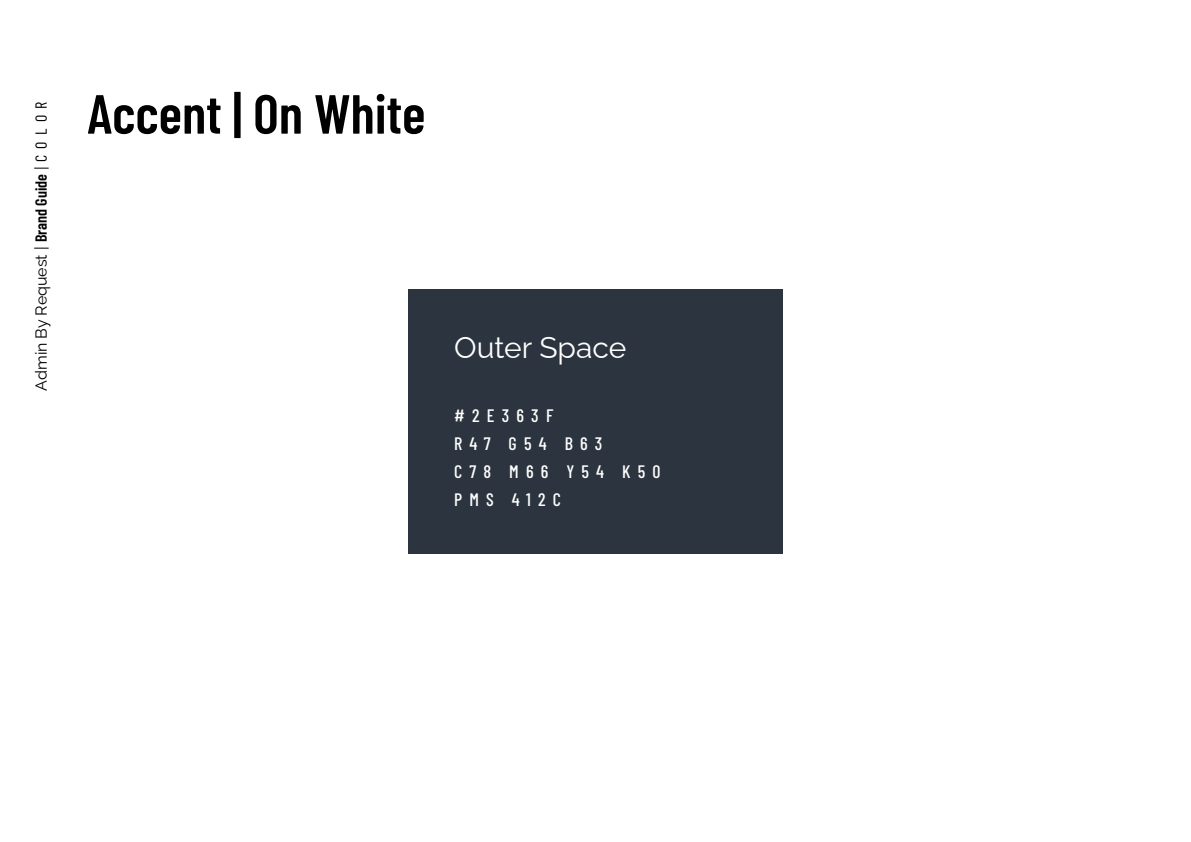
<style>
.page{position:relative;width:1191px;height:842px;background:#fff}
.page>*{position:absolute;margin:0;border:0;box-sizing:border-box;transform-origin:0 0}
.t1{font:600 55px "Barlow Condensed";color:#000}
.t2{font:30px "Raleway";color:#fff}
.t3{font:500 18px/28px "Barlow Condensed";letter-spacing:.4em;color:#fff}
.t4{font:16px "Raleway";color:#000}
.s1{font-family:"Barlow Condensed";font-weight:600}
.s2{font-family:"Barlow Condensed"}
</style>
<div class="page">
<div style="left:408px;top:289px;width:374px;height:264px;background:#2c353f"></div>
<p class="t4" style="left:28px;top:391px;width:291px;rotate:-90deg">Admin By Request | <span class="s1">Brand Guide</span> | <span class="s2">C O L O R</span></p>
<h1 class="t1" style="left:87px;top:75px;width:340px">Accent | On White</h1>
<h2 class="t2" style="left:454px;top:323px;width:174px">Outer Space</h2>
<p class="t3" style="left:454px;top:400px;width:208px">#2E363F<br>R47 G54 B63<br>C78 M66 Y54 K50<br>PMS 412C</p>
</div>
